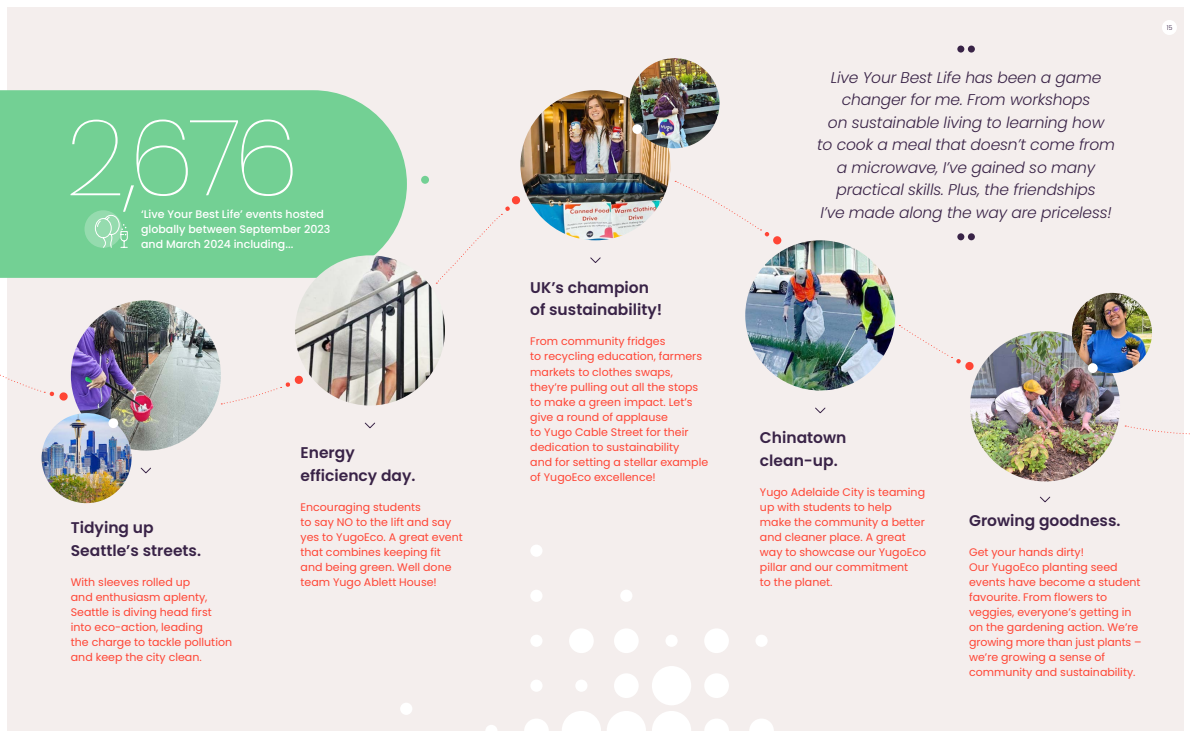
<style>
.page{position:relative;width:1191px;height:738px;background:#fff}
.page>*{position:absolute;margin:0;border:0;box-sizing:border-box;transform-origin:0 0}
.t1{font:100 106.2px "Poppins";color:#fff}
.t2{font:italic 300 15.5px/22.5px "Poppins";letter-spacing:-.01em;color:#392347;text-align:center}
.t3{font:600 15.5px/22.5px "Poppins";color:#392347}
.t4{font:11px/15px "Poppins";color:#ff4535}
.t5{font:500 11px/15px "Poppins";color:#fff}
.t6{font:300 6.5px "Poppins";color:#392347}
</style>
<div class="page">
<div style="left:7px;top:7px;width:1176px;height:723px;background:#f4eeed"></div>
<div style="left:1161px;top:20px;width:15px;height:15px;background:#fff;border-radius:50%"></div>
<div style="left:0;top:90px;width:407px;height:188px;background:#73d094"></div>
<img style="left:71px;top:300px;width:150px;height:150px;border-radius:75px">
<img style="left:42px;top:413px;width:90px;height:89px;border-radius:45px">
<img style="left:295px;top:255px;width:150px;height:150px;border-radius:75px">
<img style="left:520px;top:90px;width:150px;height:150px;border-radius:75px">
<img style="left:745px;top:240px;width:150px;height:150px;border-radius:75px">
<img style="left:970px;top:331px;width:150px;height:150px;border-radius:75px">
<svg style="left:140px;top:467px;width:11px;height:6px"></svg>
<svg style="left:364px;top:422px;width:11px;height:6px"></svg>
<svg style="left:590px;top:257px;width:11px;height:6px"></svg>
<svg style="left:815px;top:407px;width:10px;height:6px"></svg>
<svg style="left:1040px;top:496px;width:10px;height:6px"></svg>
<div style="left:84px;top:210px;width:38px;height:38px;background:#95dbae;border-radius:50%"></div>
<div style="left:652px;top:665px;width:39px;height:39px;background:#fff;border-radius:50%"></div>
<svg style="left:652px;top:711px;width:39px;height:19px"></svg>
<svg style="left:562px;top:711px;width:84px;height:20px"></svg>
<div style="left:704px;top:672px;width:25px;height:25px;background:#fff;border-radius:50%"></div>
<div style="left:614px;top:672px;width:24px;height:25px;background:#fff;border-radius:50%"></div>
<div style="left:614px;top:628px;width:24px;height:24px;background:#fff;border-radius:50%"></div>
<div style="left:569px;top:628px;width:25px;height:24px;background:#fff;border-radius:50%"></div>
<svg style="left:704px;top:719px;width:25px;height:11px"></svg>
<svg style="left:749px;top:719px;width:25px;height:11px"></svg>
<div style="left:704px;top:628px;width:25px;height:24px;background:#fff;border-radius:50%"></div>
<svg style="left:524px;top:719px;width:25px;height:11px"></svg>
<div style="left:620px;top:589px;width:12px;height:12px;background:#fff;border-radius:50%"></div>
<div style="left:530px;top:679px;width:12px;height:12px;background:#fff;border-radius:50%"></div>
<div style="left:575px;top:679px;width:12px;height:12px;background:#fff;border-radius:50%"></div>
<div style="left:530px;top:589px;width:12px;height:12px;background:#fff;border-radius:50%"></div>
<div style="left:530px;top:634px;width:12px;height:12px;background:#fff;border-radius:50%"></div>
<div style="left:530px;top:544px;width:12px;height:12px;background:#fff;border-radius:50%"></div>
<div style="left:485px;top:724px;width:12px;height:12px;background:#fff;border-radius:50%"></div>
<div style="left:665px;top:634px;width:12px;height:12px;background:#fff;border-radius:50%"></div>
<div style="left:755px;top:634px;width:12px;height:12px;background:#fff;border-radius:50%"></div>
<div style="left:400px;top:702px;width:12px;height:12px;background:#fff;border-radius:50%"></div>
<svg style="left:95px;top:214px;width:33px;height:34px"></svg>
<div style="left:421px;top:176px;width:8px;height:8px;background:#73d094;border-radius:50%"></div>
<div style="left:957px;top:46px;width:7px;height:7px;background:#392347;border-radius:50%"></div>
<div style="left:968px;top:46px;width:7px;height:7px;background:#392347;border-radius:50%"></div>
<div style="left:957px;top:233px;width:7px;height:7px;background:#392347;border-radius:50%"></div>
<div style="left:968px;top:233px;width:7px;height:7px;background:#392347;border-radius:50%"></div>
<svg style="left:0;top:374px;width:68px;height:27px"></svg>
<svg style="left:436px;top:196px;width:84px;height:87px"></svg>
<div style="left:773px;top:236px;width:8px;height:8px;background:#ff4535;border-radius:50%"></div>
<div style="left:965px;top:361px;width:8px;height:9px;background:#ff4535;border-radius:4px"></div>
<svg style="left:675px;top:181px;width:94px;height:55px"></svg>
<svg style="left:899px;top:325px;width:62px;height:38px"></svg>
<svg style="left:1125px;top:425px;width:65px;height:10px"></svg>
<svg style="left:221px;top:375px;width:82px;height:29px"></svg>
<img style="left:1071px;top:292px;width:81px;height:81px;border-radius:40px">
<div style="left:1088px;top:363px;width:9px;height:9px;background:#fff;border-radius:50%"></div>
<img style="left:629px;top:58px;width:90px;height:90px;border-radius:45px">
<div style="left:632px;top:124px;width:10px;height:10px;background:#fff;border-radius:50%"></div>
<div style="left:108px;top:418px;width:10px;height:10px;background:#fff;border-radius:50%"></div>
<h1 class="t1" style="left:65px;top:96px;width:235px">2,676</h1>
<p class="t5" style="left:141px;top:206px;width:191px">‘Live Your Best Life’ events hosted globally between September 2023 and March 2024 including...</p>
<h2 class="t3" style="left:71px;top:516px;width:132px">Tidying up<br>Seattle’s streets.</h2>
<p class="t4" style="left:71px;top:574px;width:163px">With sleeves rolled up<br>and enthusiasm aplenty,<br>Seattle is diving head first into eco-action, leading<br>the charge to tackle pollution and keep the city clean.</p>
<h2 class="t3" style="left:300px;top:441px;width:116px">Energy efficiency day.</h2>
<p class="t4" style="left:300px;top:499px;width:164px">Encouraging students<br>to say NO to the lift and say yes to YugoEco. A great event that combines keeping fit and being green. Well done team Yugo Ablett House!</p>
<h2 class="t3" style="left:530px;top:276px;width:133px">UK’s champion of sustainability!</h2>
<p class="t4" style="left:530px;top:334px;width:179px">From community fridges<br>to recycling education, farmers markets to clothes swaps, they’re pulling out all the stops to make a green impact. Let’s give a round of applause<br>to Yugo Cable Street for their dedication to sustainability<br>and for setting a stellar example of YugoEco excellence!</p>
<p class="t2" style="left:817px;top:66px;width:299px">Live Your Best Life has been a game changer for me. From workshops<br>on sustainable living to learning how<br>to cook a meal that doesn’t come from a microwave, I’ve gained so many practical skills. Plus, the friendships<br>I’ve made along the way are priceless!</p>
<p class="t6" style="left:1166px;top:24px;width:7px">15</p>
<h2 class="t3" style="left:760px;top:426px;width:88px">Chinatown clean-up.</h2>
<p class="t4" style="left:760px;top:484px;width:168px">Yugo Adelaide City is teaming up with students to help<br>make the community a better and cleaner place. A great way to showcase our YugoEco pillar and our commitment<br>to the planet.</p>
<h2 class="t3" style="left:969px;top:508px;width:153px">Growing goodness.</h2>
<p class="t4" style="left:969px;top:544px;width:174px">Get your hands dirty!<br>Our YugoEco planting seed events have become a student favourite. From flowers to veggies, everyone’s getting in on the gardening action. We’re growing more than just plants – we’re growing a sense of community and sustainability.</p>
</div>
